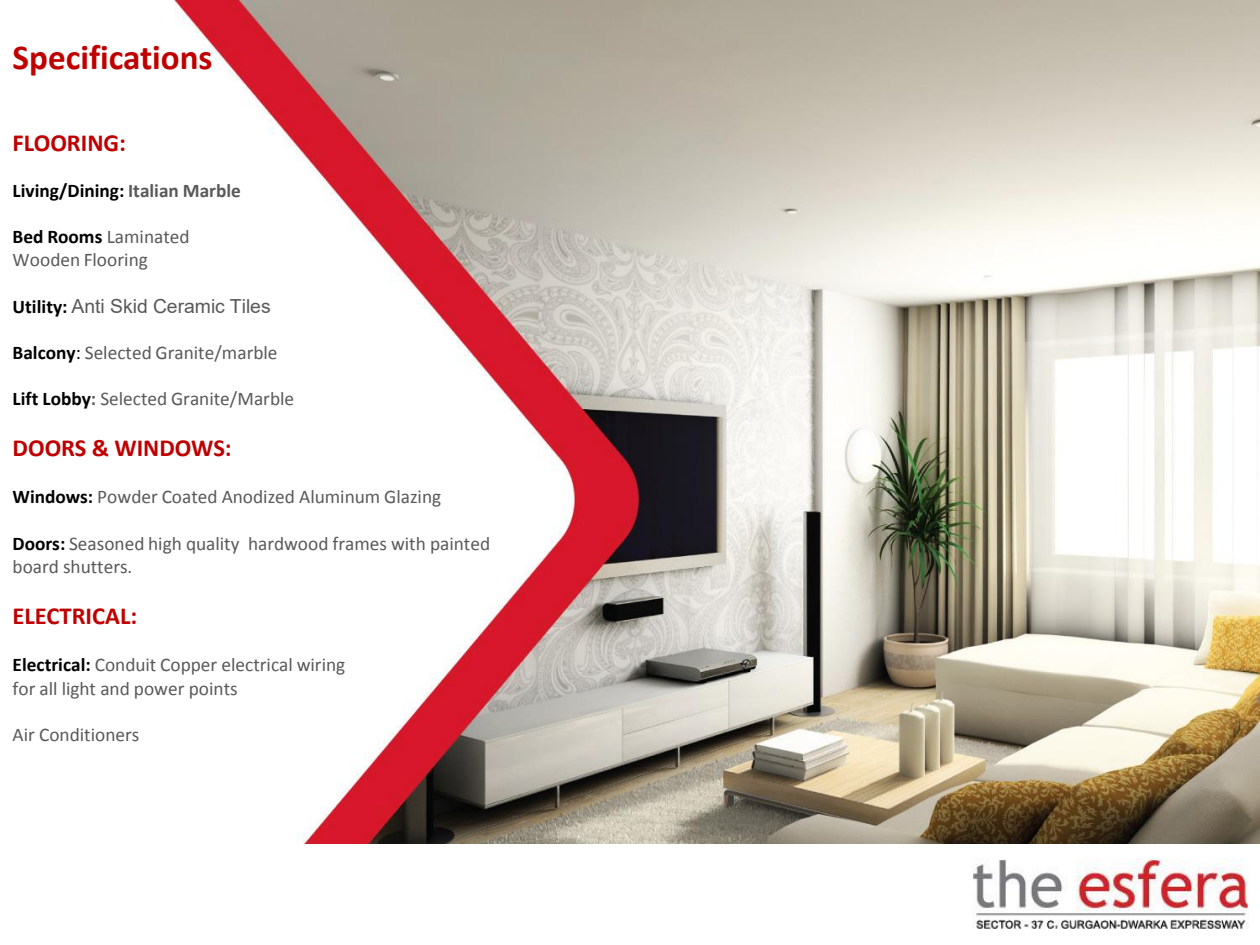
<style>
.page{position:relative;width:1260px;height:945px;background:#fff}
.page>*{position:absolute;margin:0;border:0;box-sizing:border-box;transform-origin:0 0}
.t1{font:700 35.18px "Calibri";color:#c00000}
.t2{font:700 24.68px "Calibri";color:#c00000}
.t3{font:700 24.5px "Calibri";color:#c00000}
.t4{font:19.43px "Arial";color:#595959}
.t5{font:19.25px/23.1px "Calibri";color:#595959}
.t6{font:700 19.25px "Calibri";color:#000}
.s1{color:#595959}
.s2{font-weight:700;color:#000}
.s3{font-family:"Calibri";font-weight:700;color:#000}
.s4{color:#000}
.s5{font-weight:700}
</style>
<div class="page">
<img style="left:174px;top:0;width:1086px;height:844px">
<img style="left:972px;top:859px;width:277px;height:70px">
<h1 class="t1" style="left:13px;top:35px;width:202px">Specifications</h1>
<p class="t2" style="left:13px;top:127px;width:115px">FLOORING:</p>
<p class="t6" style="left:13px;top:178px;width:230px">Living/Dining: <span class="s1">Italian Marble</span></p>
<p class="t5" style="left:13px;top:225px;width:179px"><span class="s2">Bed Rooms</span> Laminated<br>Wooden Flooring</p>
<p class="t4" style="left:13px;top:292px;width:260px"><span class="s3">Utility:</span> Anti Skid Ceramic Tiles</p>
<p class="t5" style="left:13px;top:341px;width:266px"><span class="s2">Balcony</span><span class="s4">:</span> Selected Granite/marble</p>
<p class="t5" style="left:13px;top:387px;width:283px"><span class="s2">Lift Lobby</span><span class="s5">:</span> Selected Granite/Marble</p>
<p class="t3" style="left:13px;top:432px;width:221px">DOORS &amp; WINDOWS:</p>
<p class="t5" style="left:13px;top:486px;width:430px"><span class="s2">Windows:</span> Powder Coated Anodized Aluminum Glazing</p>
<p class="t5" style="left:13px;top:532px;width:479px"><span class="s2">Doors:</span> Seasoned high quality hardwood frames with painted board shutters.</p>
<p class="t3" style="left:13px;top:600px;width:126px">ELECTRICAL:</p>
<p class="t5" style="left:13px;top:654px;width:334px"><span class="s2">Electrical:</span> Conduit Copper electrical wiring for all light and power points</p>
<p class="t5" style="left:13px;top:723px;width:128px">Air Conditioners</p>
</div>
